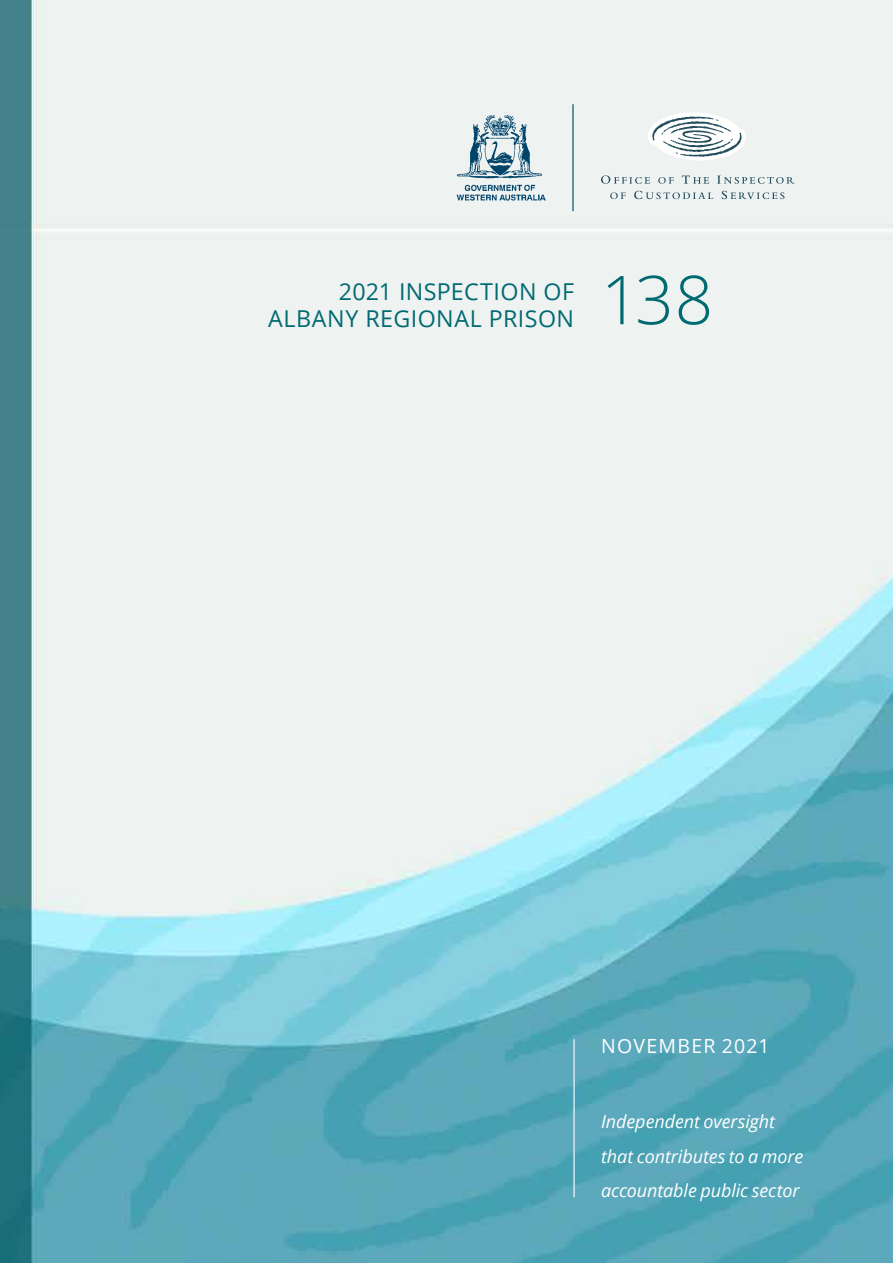
<style>
.page{position:relative;width:893px;height:1263px;background:#fff}
.page>*{position:absolute;margin:0;border:0;box-sizing:border-box;transform-origin:0 0}
.t1{font:300 67.5px "Open Sans";color:#006a71}
.t2{font:23.25px/27px "Open Sans SC800";letter-spacing:.02em;color:#006a71;text-align:right}
.t3{font:19.5px "Open Sans";letter-spacing:.06em;color:#fff}
.t4{font:italic 18px/34.5px "Open Sans";letter-spacing:-.005em;color:#fff}
</style>
<div class="page">
<img style="left:0;top:0;width:893px;height:1263px">
<img style="left:455px;top:113px;width:92px;height:89px">
<svg style="left:648px;top:113px;width:98px;height:48px"></svg>
<svg style="left:601px;top:175px;width:49px;height:9px"></svg>
<svg style="left:658px;top:177px;width:16px;height:7px"></svg>
<svg style="left:682px;top:175px;width:27px;height:9px"></svg>
<svg style="left:717px;top:176px;width:77px;height:8px"></svg>
<svg style="left:610px;top:192px;width:16px;height:7px"></svg>
<svg style="left:634px;top:191px;width:79px;height:8px"></svg>
<svg style="left:722px;top:191px;width:62px;height:8px"></svg>
<hr style="left:572px;top:105px;width:2px;height:106px;background:#00446a">
<hr style="left:573px;top:1039px;width:2px;height:158px;background:#fff">
<p class="t2" style="left:268px;top:277px;width:307px">2021 INSPECTION OF<br>ALBANY REGIONAL PRISON</p>
<h1 class="t1" style="left:601px;top:253px;width:114px">138</h1>
<p class="t3" style="left:601px;top:1032px;width:170px">NOVEMBER 2021</p>
<p class="t4" style="left:601px;top:1104px;width:204px">Independent oversight that contributes to a more accountable public sector</p>
</div>
